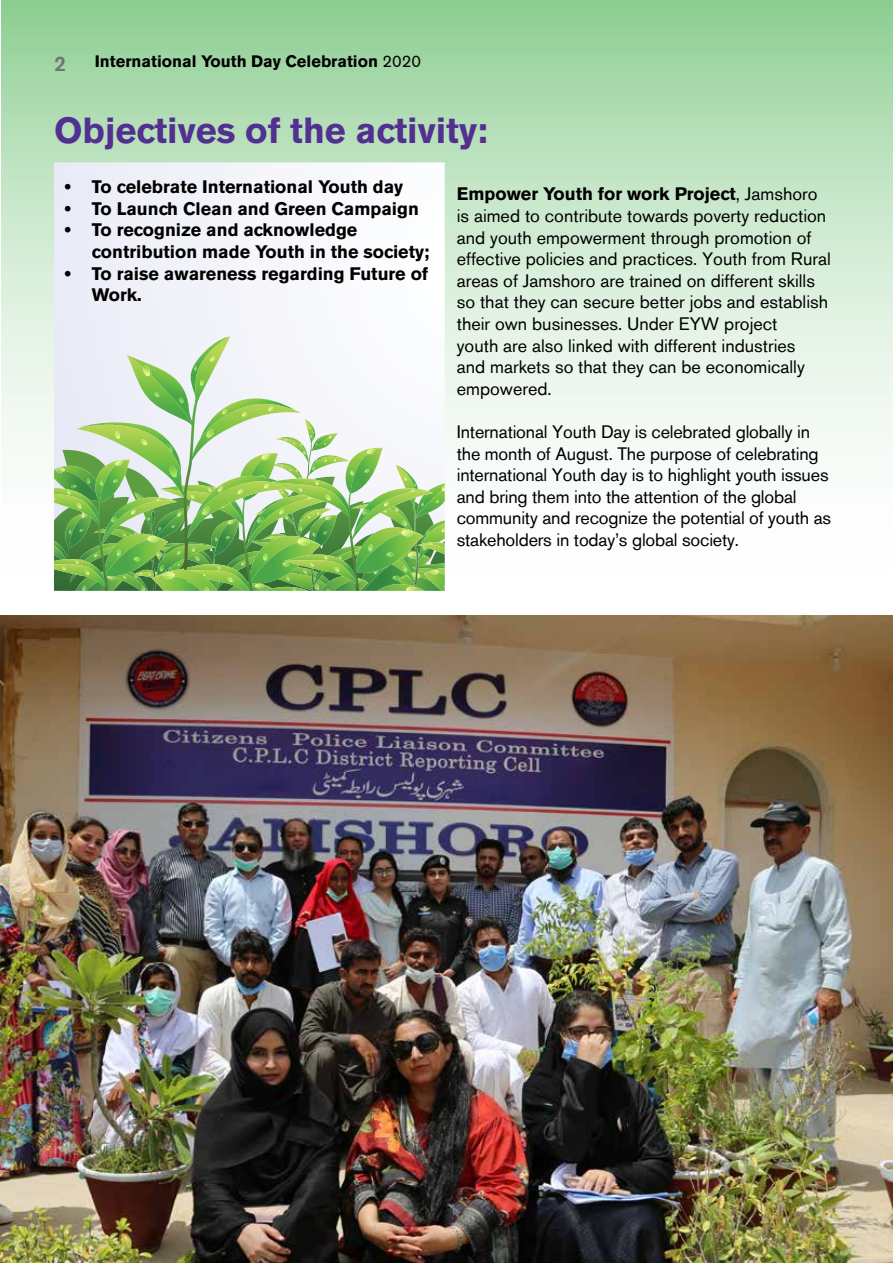
<style>
.page{position:relative;width:893px;height:1263px;background:#fff}
.page>*{position:absolute;margin:0;border:0;box-sizing:border-box;transform-origin:0 0}
.t1{font:700 36px "Akzidenz Grotesk BE";color:#522f91}
.t2{font:500 21px "Akzidenz Grotesk BE";color:#717275}
.t3{font:18px/21.6px "Akzidenz Grotesk BE";color:#000}
.t4{font:700 18px/21.6px "Akzidenz Grotesk BE";color:#000}
.t5{font:700 16.5px "Akzidenz Grotesk BE";color:#000}
.s1{font-weight:400}
.s2{font-weight:700}
</style>
<div class="page">
<svg style="left:2px;top:0;width:891px;height:445px;background:#c3e5c6"></svg>
<img style="left:0;top:615px;width:893px;height:648px">
<svg style="left:54px;top:162px;width:295px;height:174px"></svg>
<svg style="left:54px;top:336px;width:391px;height:255px"></svg>
<p class="t2" style="left:54px;top:50px;width:13px">2</p>
<p class="t5" style="left:95px;top:52px;width:328px">International Youth Day Celebration <span class="s1">2020</span></p>
<h1 class="t1" style="left:54px;top:109px;width:435px">Objectives of the activity:</h1>
<p class="t4" style="left:65px;top:176px;width:340px">• To celebrate International Youth day</p>
<p class="t4" style="left:65px;top:198px;width:356px">• To Launch Clean and Green Campaign</p>
<p class="t4" style="left:92px;top:219px;width:339px;text-indent:-27px">• To recognize and acknowledge contribution made Youth in the society;</p>
<p class="t4" style="left:92px;top:263px;width:338px;text-indent:-27px">• To raise awareness regarding Future of<br>Work.</p>
<p class="t3" style="left:457px;top:183px;width:375px"><span class="s2">Empower Youth for work Project</span>, Jamshoro is aimed to contribute towards poverty reduction and youth empowerment through promotion of effective policies and practices. Youth from Rural areas of Jamshoro are trained on different skills so that they can secure better jobs and establish their own businesses. Under EYW project<br>youth are also linked with different industries<br>and markets so that they can be economically empowered.</p>
<p class="t3" style="left:457px;top:421px;width:376px">International Youth Day is celebrated globally in the month of August. The purpose of celebrating international Youth day is to highlight youth issues and bring them into the attention of the global community and recognize the potential of youth as stakeholders in today’s global society.</p>
</div>
